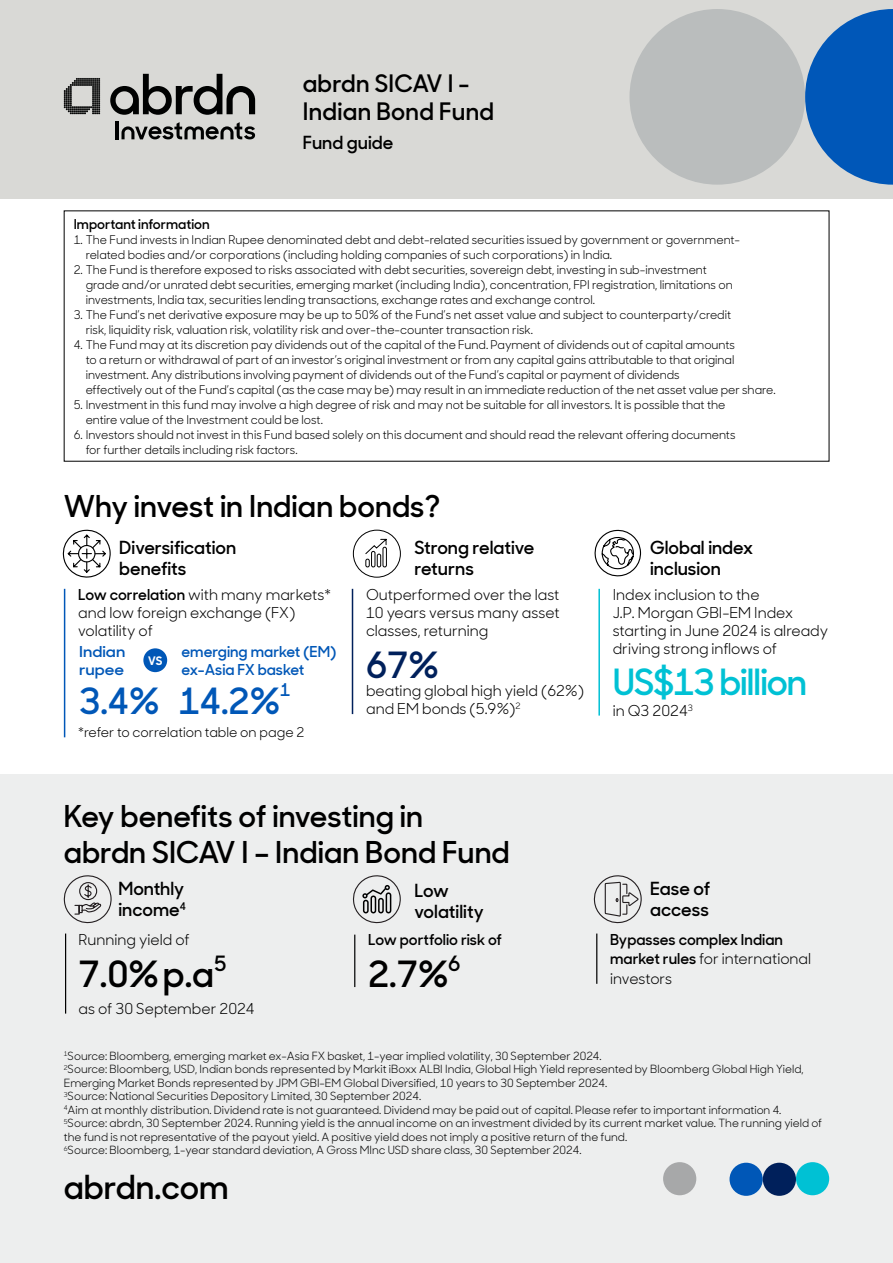
<style>
.page{position:relative;width:893px;height:1263px;background:#fff}
.page>*{position:absolute;margin:0;border:0;box-sizing:border-box;transform-origin:0 0}
._5__Body_Text{font:600 36px "Sharp Sans Display No 1";letter-spacing:-.03em;color:#00c1d4}
._5__Body_Text-2{font:600 36px "Sharp Sans Display No 1";color:#000}
._5__Body_Text-3{font:600 36px "Sharp Sans Display No 1";color:#0057b7}
._5__Body_Text-4{font:600 36px "Sharp Sans Display No 1";color:#00205b}
.t1{font:600 33px "Sharp Sans Display No 1";color:#000}
._5__Body_Text-5{font:600 30px/36px "Sharp Sans Display No 1";color:#000}
._0-_Top_banner_strip{font:600 24px/28.5px "Sharp Sans Display No 1";letter-spacing:.01em;color:#000}
._5__Body_Text-6{font:600 21px "Sharp Sans Display No 1";color:#000}
._5__Body_Text-7{font:600 18px/21px "Sharp Sans Display No 1";color:#000}
._0-_Top_banner_strip-2{font:600 18px "Sharp Sans Display No 1";color:#000}
._5__Body_Text-8{font:600 17.55px "Sharp Sans Display No 1";color:#0057b7}
._5__Body_Text-9{font:15px/18px "Sharp Sans Display No 1";color:#000}
._5__Body_Text-10{font:600 15px/19.5px "Sharp Sans Display No 1";color:#000}
._5__Body_Text-11{font:600 15px/18px "Sharp Sans Display No 1";color:#0057b7}
._5__Body_Text-12{font:600 15px/18px "Sharp Sans Display No 1";color:#0057b7;scale:1.1 1}
._5__Body_Text-13{font:13.5px "Sharp Sans Display No 1";color:#000}
._4__Sub_Head_Body_4{font:600 13.5px "Sharp Sans Display No 1";color:#000}
.t2{font:12px/15px "Sharp Sans Display No 1";color:#000}
._5__Body_Text-14{font:700 11.7px "Sharp Sans Disp No 1";color:#fff}
._5__Body_Text-15{font:11.25px/13.5px "Sharp Sans Display No 1";color:#000}
.s1{font-weight:600}
.s2{font-weight:400}
</style>
<div class="page">
<div style="left:0;top:775px;width:893px;height:488px;background:#edeeee"></div>
<div style="left:0;top:0;width:893px;height:199px;background:#d9d9d6"></div>
<div style="left:729px;top:1163px;width:34px;height:33px;background:#0057b7;border-radius:50%"></div>
<div style="left:796px;top:1162px;width:33px;height:33px;background:#00c1d4;border-radius:50%"></div>
<div style="left:763px;top:1163px;width:33px;height:33px;background:#00205b;border-radius:50%"></div>
<div style="left:663px;top:1162px;width:33px;height:33px;background:#a7a8a9;border-radius:50%"></div>
<svg style="left:353px;top:529px;width:48px;height:49px"></svg>
<svg style="left:594px;top:530px;width:48px;height:46px"></svg>
<svg style="left:63px;top:530px;width:48px;height:47px"></svg>
<div style="left:629px;top:9px;width:176px;height:176px;background:#babdbd;border-radius:50%"></div>
<svg style="left:805px;top:9px;width:88px;height:176px"></svg>
<svg style="left:64px;top:78px;width:36px;height:36px"></svg>
<svg style="left:110px;top:74px;width:145px;height:41px"></svg>
<hr style="left:116px;top:121px;width:3px;height:18px;background:#000101">
<svg style="left:121px;top:122px;width:134px;height:17px"></svg>
<hr style="left:64px;top:589px;width:1px;height:148px;background:#0057b8">
<hr style="left:352px;top:589px;width:1px;height:125px;background:#00205b">
<hr style="left:598px;top:589px;width:2px;height:126px;background:#00c1d4">
<div style="left:143px;top:648px;width:24px;height:24px;background:#0057b7;border-radius:50%"></div>
<svg style="left:594px;top:875px;width:48px;height:48px"></svg>
<svg style="left:64px;top:875px;width:48px;height:48px"></svg>
<div style="left:79px;top:882px;width:18px;height:18px;border:1px solid #241f21;border-radius:50%"></div>
<svg style="left:353px;top:875px;width:48px;height:48px"></svg>
<hr style="left:65px;top:933px;width:1px;height:80px;background:#000">
<hr style="left:354px;top:935px;width:1px;height:52px;background:#000">
<hr style="left:596px;top:933px;width:1px;height:51px;background:#000">
<p class="_0-_Top_banner_strip" style="left:303px;top:67px;width:193px">abrdn SICAV I -<br>Indian Bond Fund</p>
<p class="_0-_Top_banner_strip-2" style="left:303px;top:128px;width:92px">Fund guide</p>
<p class="_4__Sub_Head_Body_4" style="left:74px;top:213px;width:137px">Important information</p>
<p class="t2" style="left:86px;top:231px;width:656px;text-indent:-12px">1. The Fund invests in Indian Rupee denominated debt and debt-related securities issued by government or government&shy;related bodies and/or corporations (including holding companies of such corporations) in India.</p>
<p class="t2" style="left:86px;top:261px;width:649px;text-indent:-12px">2. The Fund is therefore exposed to risks associated with debt securities, sovereign debt, investing in sub-investment grade and/or unrated debt securities, emerging market (including India), concentration, FPI registration, limitations on investments, India tax, securities lending transactions, exchange rates and exchange control.</p>
<p class="t2" style="left:86px;top:306px;width:647px;text-indent:-12px">3. The Fund’s net derivative exposure may be up to 50% of the Fund’s net asset value and subject to counterparty/credit risk, liquidity risk, valuation risk, volatility risk and over-the-counter transaction risk.</p>
<p class="t2" style="left:86px;top:336px;width:691px;text-indent:-12px">4. The Fund may at its discretion pay dividends out of the capital of the Fund. Payment of dividends out of capital amounts<br>to a return or withdrawal of part of an investor’s original investment or from any capital gains attributable to that original investment. Any distributions involving payment of dividends out of the Fund’s capital or payment of dividends<br>effectively out of the Fund’s capital (as the case may be) may result in an immediate reduction of the net asset value per share.</p>
<p class="t2" style="left:86px;top:396px;width:641px;text-indent:-12px">5. Investment in this fund may involve a high degree of risk and may not be suitable for all investors. It is possible that the entire value of the Investment could be lost.</p>
<p class="t2" style="left:86px;top:426px;width:651px;text-indent:-12px">6. Investors should not invest in this Fund based solely on this document and should read the relevant offering documents for further details including risk factors.</p>
<p class="_5__Body_Text-5" style="left:64px;top:486px;width:378px">Why invest in Indian bonds?</p>
<p class="_5__Body_Text-7" style="left:119px;top:535px;width:119px">Diversification benefits</p>
<p class="_5__Body_Text-7" style="left:415px;top:535px;width:121px">Strong relative returns</p>
<p class="_5__Body_Text-7" style="left:650px;top:535px;width:104px">Global index inclusion</p>
<p class="_5__Body_Text-9" style="left:78px;top:584px;width:254px"><span class="s1">Low correlation</span> with many markets* and low foreign exchange (FX) volatility of</p>
<p class="_5__Body_Text-12" style="left:79px;top:641px;width:44px">Indian rupee</p>
<p class="_5__Body_Text-11" style="left:181px;top:641px;width:156px">emerging market (EM) ex-Asia FX basket</p>
<p class="_5__Body_Text-3" style="left:79px;top:673px;width:82px">3.4%</p>
<p class="_5__Body_Text-3" style="left:179px;top:673px;width:103px">14.2%</p>
<p class="_5__Body_Text-8" style="left:280px;top:676px;width:12px">1</p>
<p class="_5__Body_Text-14" style="left:148px;top:651px;width:16px">VS</p>
<p class="_5__Body_Text-13" style="left:78px;top:722px;width:228px">*refer to correlation table on page 2</p>
<p class="_5__Body_Text-9" style="left:366px;top:584px;width:195px;text-align:justify">Outperformed over the last 10 years versus many asset classes, returning</p>
<p class="_5__Body_Text-4" style="left:366px;top:637px;width:74px">67%</p>
<p class="_5__Body_Text-9" style="left:366px;top:680px;width:220px">beating global high yield (62%) and EM bonds (5.9%)<sup>2</sup></p>
<p class="_5__Body_Text-9" style="left:613px;top:584px;width:217px">Index inclusion to the<br>J.P. Morgan GBI-EM Index starting in June 2024 is already driving strong inflows of</p>
<p class="_5__Body_Text" style="left:613px;top:654px;width:196px">US$13 billion</p>
<p class="_5__Body_Text-9" style="left:613px;top:700px;width:82px">in Q3 2024<sup>3</sup></p>
<p class="_5__Body_Text-5" style="left:64px;top:796px;width:448px">Key benefits of investing in abrdn SICAV I – Indian Bond Fund</p>
<p class="_5__Body_Text-7" style="left:119px;top:877px;width:69px">Monthly income<sup>4</sup></p>
<p class="_5__Body_Text-7" style="left:415px;top:878px;width:71px">Low volatility</p>
<p class="_5__Body_Text-7" style="left:650px;top:877px;width:61px">Ease of access</p>
<p class="_5__Body_Text-2" style="left:79px;top:946px;width:137px">7.0%p.a</p>
<p class="_5__Body_Text-6" style="left:214px;top:947px;width:14px">5</p>
<p class="_5__Body_Text-2" style="left:368px;top:946px;width:82px">2.7%</p>
<p class="_5__Body_Text-6" style="left:448px;top:947px;width:14px">6</p>
<p class="_5__Body_Text-9" style="left:79px;top:929px;width:112px">Running yield of</p>
<p class="_5__Body_Text-10" style="left:610px;top:929px;width:203px">Bypasses complex Indian market rules <span class="s2">for international investors</span></p>
<p class="_5__Body_Text-10" style="left:368px;top:929px;width:135px">Low portfolio risk of</p>
<p class="_5__Body_Text-9" style="left:79px;top:998px;width:178px">as of 30 September 2024</p>
<p class="_5__Body_Text-15" style="left:64px;top:1048px;width:539px"><sup>1</sup>Source: Bloomberg, emerging market ex-Asia FX basket, 1-year implied volatility, 30 September 2024.</p>
<p class="_5__Body_Text-15" style="left:64px;top:1062px;width:741px"><sup>2</sup>Source: Bloomberg, USD, Indian bonds represented by Markit iBoxx ALBI India, Global High Yield represented by Bloomberg Global High Yield,<br>Emerging Market Bonds represented by JPM GBI-EM Global Diversified, 10 years to 30 September 2024.</p>
<p class="_5__Body_Text-15" style="left:64px;top:1089px;width:760px"><sup>3</sup>Source: National Securities Depository Limited, 30 September 2024.<br><sup>4</sup>Aim at monthly distribution. Dividend rate is not guaranteed. Dividend may be paid out of capital. Please refer to important information 4.<br><sup>5</sup>Source: abrdn, 30 September 2024. Running yield is the annual income on an investment divided by its current market value. The running yield of the fund is not representative of the payout yield. A positive yield does not imply a positive return of the fund.</p>
<p class="_5__Body_Text-15" style="left:64px;top:1143px;width:519px"><sup>6</sup>Source: Bloomberg, 1-year standard deviation, A Gross MInc USD share class, 30 September 2024.</p>
<p class="t1" style="left:64px;top:1162px;width:166px">abrdn.com</p>
</div>
